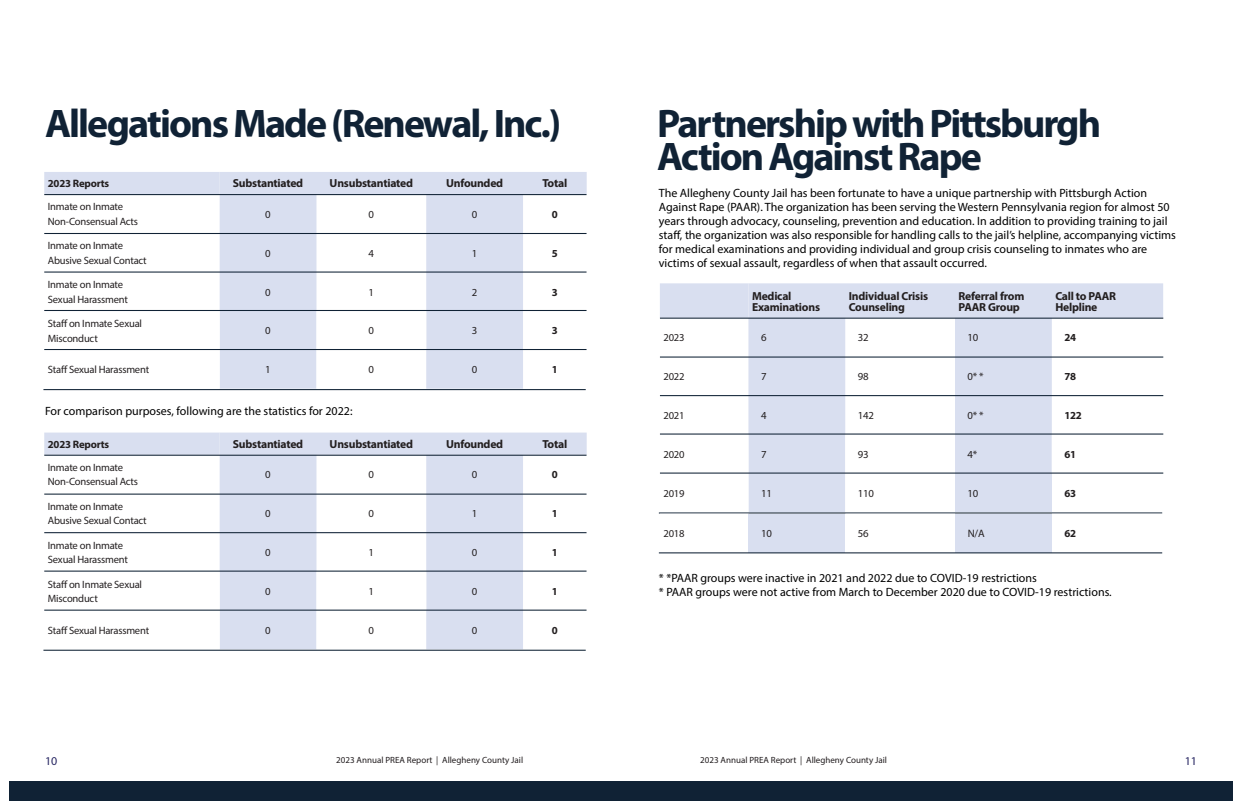
<style>
.page{position:relative;width:1242px;height:810px;background:#fff}
.page>*{position:absolute;margin:0;border:0;box-sizing:border-box;transform-origin:0 0}
.t1{font:700 40px/33px "Myriad Pro";letter-spacing:-.05em;color:#102235}
.t2{font:12px/14px "Myriad Pro";color:#000}
.t3{font:12px "Myriad Pro";color:#272662}
.t4{font:700 11.7px/11px "Myriad Pro";letter-spacing:-.02em;color:#231f20}
.t5{font:10.8px "Myriad Pro";letter-spacing:-.02em;color:#231f20}
.t6{font:700 10.8px "Myriad Pro";letter-spacing:-.02em;color:#231f20}
.t7{font:10.6px/14.4px "Myriad Pro";letter-spacing:-.02em;color:#231f20}
.t8{font:9px "Myriad Pro";color:#211c1e}
</style>
<div class="page">
<div style="left:9px;top:782px;width:1224px;height:19px;background:#102235"></div>
<svg style="left:44px;top:172px;width:543px;height:217px"></svg>
<hr style="left:44px;top:194px;width:543px;height:1px;background:#102235">
<hr style="left:43px;top:389px;width:543px;height:1px;background:#102235">
<hr style="left:44px;top:349px;width:543px;height:1px;background:#102235">
<hr style="left:44px;top:310px;width:543px;height:1px;background:#102235">
<hr style="left:44px;top:272px;width:543px;height:1px;background:#102235">
<hr style="left:44px;top:233px;width:543px;height:1px;background:#102235">
<svg style="left:44px;top:433px;width:543px;height:216px"></svg>
<hr style="left:44px;top:455px;width:543px;height:1px;background:#102235">
<hr style="left:43px;top:650px;width:543px;height:1px;background:#102235">
<hr style="left:44px;top:610px;width:543px;height:1px;background:#102235">
<hr style="left:44px;top:571px;width:543px;height:1px;background:#102235">
<hr style="left:44px;top:532px;width:543px;height:1px;background:#102235">
<hr style="left:44px;top:494px;width:543px;height:1px;background:#102235">
<div style="left:748px;top:474px;width:97px;height:38px;background:#d9dff0"></div>
<svg style="left:660px;top:283px;width:503px;height:190px"></svg>
<div style="left:955px;top:473px;width:97px;height:39px;background:#d9dff0"></div>
<hr style="left:660px;top:318px;width:503px;height:1px;background:#102235">
<hr style="left:659px;top:512px;width:503px;height:2px;background:#102235">
<hr style="left:660px;top:473px;width:503px;height:1px;background:#102235">
<hr style="left:660px;top:434px;width:503px;height:1px;background:#102235">
<hr style="left:660px;top:395px;width:503px;height:1px;background:#102235">
<hr style="left:660px;top:357px;width:503px;height:1px;background:#102235">
<div style="left:749px;top:514px;width:96px;height:39px;background:#d9dff0"></div>
<div style="left:955px;top:514px;width:97px;height:39px;background:#d9dff0"></div>
<hr style="left:659px;top:552px;width:503px;height:1px;background:#102235">
<h1 class="t1" style="left:45px;top:106px;width:518px">Allegations Made (Renewal, Inc.)</h1>
<h1 class="t1" style="left:657px;top:106px;width:446px">Partnership with Pittsburgh<br>Action Against Rape</h1>
<p class="t2" style="left:659px;top:186px;width:519px">The Allegheny County Jail has been fortunate to have a unique partnership with Pittsburgh Action Against Rape (PAAR). The organization has been serving the Western Pennsylvania region for almost 50 years through advocacy, counseling, prevention and education. In addition to providing training to jail staff, the organization was also responsible for handling calls to the jail’s helpline, accompanying victims for medical examinations and providing individual and group crisis counseling to inmates who are victims of sexual assault, regardless of when that assault occurred.</p>
<p class="t6" style="left:48px;top:176px;width:63px">2023 Reports</p>
<p class="t4" style="left:233px;top:178px;width:72px">Substantiated</p>
<p class="t4" style="left:330px;top:178px;width:85px">Unsubstantiated</p>
<p class="t4" style="left:446px;top:178px;width:59px">Unfounded</p>
<p class="t4" style="left:542px;top:178px;width:26px">Total</p>
<p class="t7" style="left:48px;top:200px;width:92px">Inmate on Inmate<br>Non-Consensual Acts</p>
<p class="t5" style="left:265px;top:207px;width:7px">0</p>
<p class="t5" style="left:369px;top:207px;width:7px">0</p>
<p class="t5" style="left:472px;top:207px;width:7px">0</p>
<p class="t6" style="left:552px;top:207px;width:7px">0</p>
<p class="t7" style="left:48px;top:238px;width:100px">Inmate on Inmate<br>Abusive Sexual Contact</p>
<p class="t5" style="left:265px;top:246px;width:7px">0</p>
<p class="t5" style="left:369px;top:246px;width:7px">4</p>
<p class="t5" style="left:472px;top:246px;width:7px">1</p>
<p class="t6" style="left:552px;top:246px;width:7px">5</p>
<p class="t7" style="left:48px;top:277px;width:82px">Inmate on Inmate<br>Sexual Harassment</p>
<p class="t5" style="left:265px;top:285px;width:7px">0</p>
<p class="t5" style="left:369px;top:285px;width:7px">1</p>
<p class="t5" style="left:472px;top:285px;width:7px">2</p>
<p class="t6" style="left:552px;top:285px;width:7px">3</p>
<p class="t7" style="left:48px;top:316px;width:96px">Staff on Inmate Sexual<br>Misconduct</p>
<p class="t5" style="left:265px;top:324px;width:7px">0</p>
<p class="t5" style="left:369px;top:324px;width:7px">0</p>
<p class="t5" style="left:472px;top:324px;width:7px">3</p>
<p class="t6" style="left:552px;top:324px;width:7px">3</p>
<p class="t7" style="left:48px;top:362px;width:103px">Staff Sexual Harassment</p>
<p class="t5" style="left:265px;top:363px;width:7px">1</p>
<p class="t5" style="left:369px;top:363px;width:7px">0</p>
<p class="t5" style="left:472px;top:363px;width:7px">0</p>
<p class="t6" style="left:552px;top:363px;width:7px">1</p>
<p class="t4" style="left:752px;top:290px;width:70px">Medical<br>Examinations</p>
<p class="t4" style="left:849px;top:290px;width:81px">Individual Crisis<br>Counseling</p>
<p class="t4" style="left:959px;top:290px;width:67px">Referral from<br>PAAR Group</p>
<p class="t4" style="left:1055px;top:290px;width:62px">Call to PAAR<br>Helpline</p>
<p class="t7" style="left:663px;top:330px;width:23px">2023</p>
<p class="t5" style="left:761px;top:331px;width:7px">6</p>
<p class="t5" style="left:858px;top:331px;width:12px">32</p>
<p class="t5" style="left:968px;top:331px;width:12px">10</p>
<p class="t6" style="left:1064px;top:331px;width:13px">24</p>
<p class="t7" style="left:663px;top:369px;width:23px">2022</p>
<p class="t5" style="left:761px;top:370px;width:7px">7</p>
<p class="t5" style="left:858px;top:370px;width:12px">98</p>
<p class="t5" style="left:968px;top:370px;width:18px">0* *</p>
<p class="t6" style="left:1064px;top:370px;width:13px">78</p>
<p class="t7" style="left:663px;top:408px;width:23px">2021</p>
<p class="t5" style="left:761px;top:409px;width:7px">4</p>
<p class="t5" style="left:858px;top:409px;width:18px">142</p>
<p class="t5" style="left:968px;top:409px;width:18px">0* *</p>
<p class="t6" style="left:1064px;top:408px;width:19px">122</p>
<p class="t7" style="left:663px;top:447px;width:23px">2020</p>
<p class="t5" style="left:761px;top:448px;width:7px">7</p>
<p class="t5" style="left:858px;top:448px;width:12px">93</p>
<p class="t5" style="left:968px;top:448px;width:11px">4*</p>
<p class="t6" style="left:1064px;top:447px;width:13px">61</p>
<p class="t7" style="left:663px;top:486px;width:23px">2019</p>
<p class="t5" style="left:761px;top:487px;width:12px">11</p>
<p class="t5" style="left:858px;top:487px;width:18px">110</p>
<p class="t5" style="left:968px;top:487px;width:12px">10</p>
<p class="t6" style="left:1064px;top:486px;width:13px">63</p>
<p class="t7" style="left:664px;top:526px;width:23px">2018</p>
<p class="t5" style="left:761px;top:527px;width:12px">10</p>
<p class="t5" style="left:858px;top:527px;width:12px">56</p>
<p class="t5" style="left:968px;top:527px;width:18px">N/A</p>
<p class="t6" style="left:1064px;top:527px;width:13px">62</p>
<p class="t2" style="left:659px;top:571px;width:454px">* *PAAR groups were inactive in 2021 and 2022 due to COVID-19 restrictions<br>* PAAR groups were not active from March to December 2020 due to COVID-19 restrictions.</p>
<p class="t2" style="left:45px;top:404px;width:309px">For comparison purposes, following are the statistics for 2022:</p>
<p class="t6" style="left:48px;top:437px;width:63px">2023 Reports</p>
<p class="t4" style="left:233px;top:438px;width:72px">Substantiated</p>
<p class="t4" style="left:330px;top:438px;width:85px">Unsubstantiated</p>
<p class="t4" style="left:446px;top:438px;width:59px">Unfounded</p>
<p class="t4" style="left:542px;top:438px;width:26px">Total</p>
<p class="t7" style="left:48px;top:460px;width:92px">Inmate on Inmate<br>Non-Consensual Acts</p>
<p class="t5" style="left:265px;top:468px;width:7px">0</p>
<p class="t5" style="left:369px;top:468px;width:7px">0</p>
<p class="t5" style="left:472px;top:468px;width:7px">0</p>
<p class="t6" style="left:552px;top:467px;width:7px">0</p>
<p class="t7" style="left:48px;top:499px;width:100px">Inmate on Inmate<br>Abusive Sexual Contact</p>
<p class="t5" style="left:265px;top:507px;width:7px">0</p>
<p class="t5" style="left:369px;top:507px;width:7px">0</p>
<p class="t5" style="left:472px;top:507px;width:7px">1</p>
<p class="t6" style="left:552px;top:507px;width:7px">1</p>
<p class="t7" style="left:48px;top:538px;width:82px">Inmate on Inmate<br>Sexual Harassment</p>
<p class="t5" style="left:265px;top:546px;width:7px">0</p>
<p class="t5" style="left:369px;top:546px;width:7px">1</p>
<p class="t5" style="left:472px;top:546px;width:7px">0</p>
<p class="t6" style="left:552px;top:545px;width:7px">1</p>
<p class="t7" style="left:48px;top:577px;width:96px">Staff on Inmate Sexual<br>Misconduct</p>
<p class="t5" style="left:265px;top:585px;width:7px">0</p>
<p class="t5" style="left:369px;top:585px;width:7px">1</p>
<p class="t5" style="left:472px;top:585px;width:7px">0</p>
<p class="t6" style="left:552px;top:584px;width:7px">1</p>
<p class="t7" style="left:48px;top:623px;width:103px">Staff Sexual Harassment</p>
<p class="t5" style="left:265px;top:624px;width:7px">0</p>
<p class="t5" style="left:369px;top:624px;width:7px">0</p>
<p class="t5" style="left:472px;top:624px;width:7px">0</p>
<p class="t6" style="left:552px;top:623px;width:7px">0</p>
<p class="t3" style="left:45px;top:753px;width:14px">10</p>
<p class="t8" style="left:336px;top:754px;width:188px">2023 Annual PREA Report | Allegheny County Jail</p>
<p class="t8" style="left:700px;top:754px;width:188px">2023 Annual PREA Report | Allegheny County Jail</p>
<p class="t3" style="left:1185px;top:753px;width:14px">11</p>
</div>
